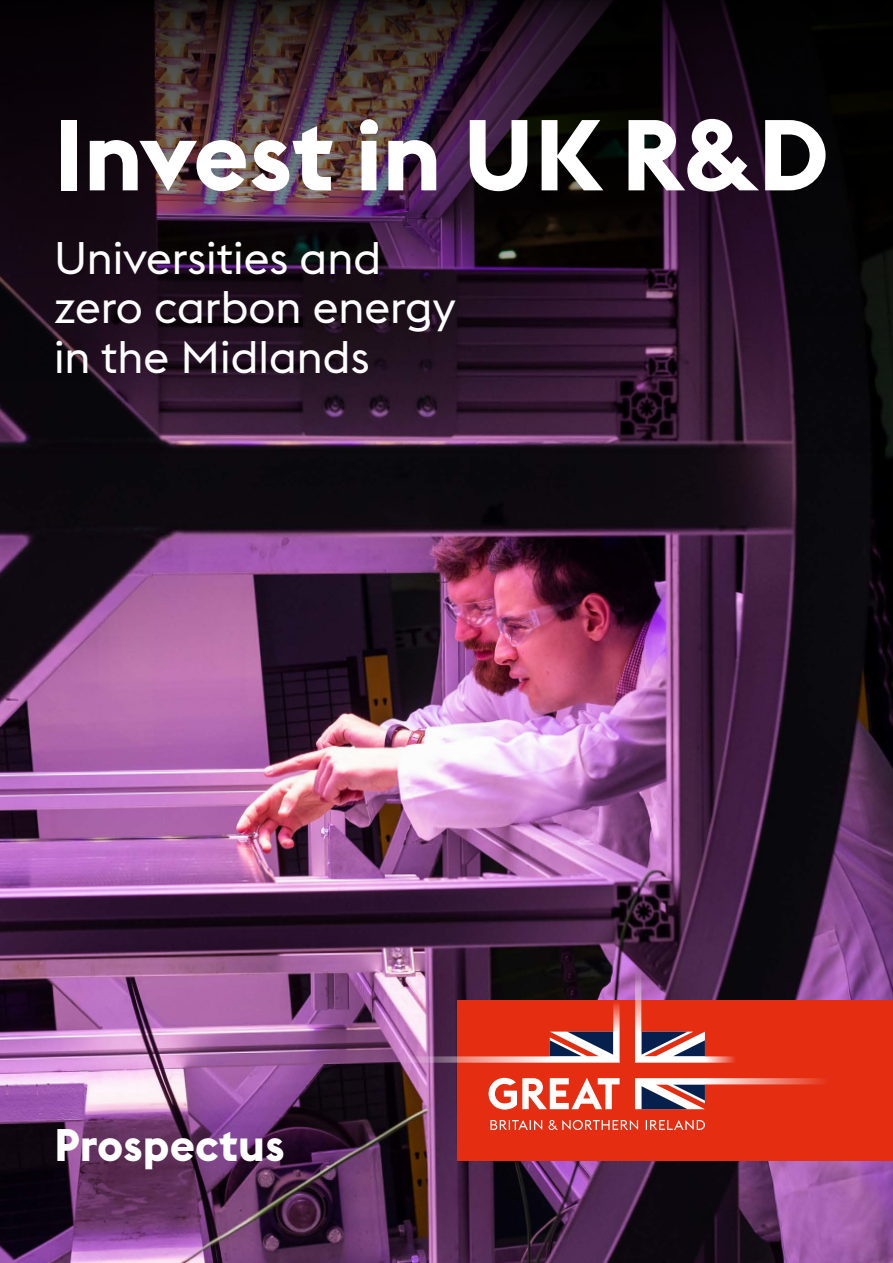
<style>
.page{position:relative;width:893px;height:1263px;background:#fff}
.page>*{position:absolute;margin:0;border:0;box-sizing:border-box;transform-origin:0 0}
.t1{font:700 99px "Euclid Flex B";letter-spacing:-.01em;color:#fff}
.t2{font:45px/49.5px "Euclid Flex B";color:#fff}
.t3{font:700 45px "Euclid Flex B";color:#fff}
</style>
<div class="page">
<img style="left:0;top:455px;width:893px;height:808px">
<div style="left:457px;top:1000px;width:436px;height:161px;background:#e52d12"></div>
<svg style="left:490px;top:1120px;width:215px;height:10px"></svg>
<svg style="left:489px;top:1078px;width:131px;height:31px"></svg>
<svg style="left:635px;top:969px;width:101px;height:94px"></svg>
<svg style="left:395px;top:1000px;width:225px;height:63px"></svg>
<svg style="left:635px;top:1078px;width:188px;height:31px"></svg>
<img style="left:0;top:0;width:893px;height:455px">
<p class="t1" style="left:54px;top:98px;width:777px">Invest in UK R&amp;D</p>
<p class="t2" style="left:54px;top:234px;width:403px">Universities and zero carbon energy in the Midlands</p>
<p class="t3" style="left:54px;top:1119px;width:232px">Prospectus</p>
</div>
